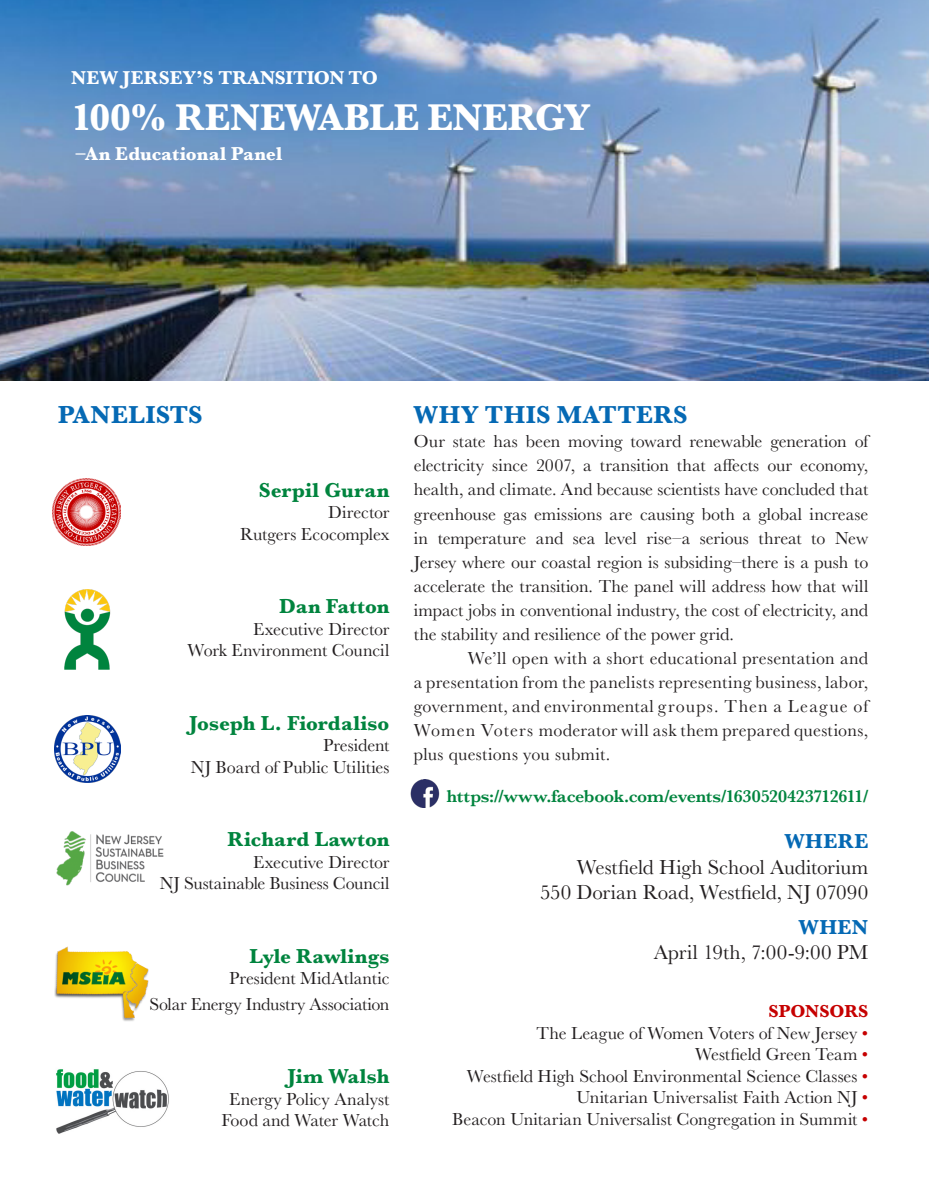
<style>
.page{position:relative;width:929px;height:1201px;background:#fff}
.page>*{position:absolute;margin:0;border:0;box-sizing:border-box;transform-origin:0 0}
.t1{font:700 38.7px "Baskerville";letter-spacing:-.015em;color:#fff}
.t2{font:700 25.5px "Baskerville";letter-spacing:.015em;color:#0569b4}
.t3{font:21px/25.5px "Baskerville";color:#231f20;text-align:right}
.t4{font:700 21px "Baskerville";letter-spacing:.005em;color:#00843e}
.t5{font:700 21px "Baskerville";letter-spacing:.02em;color:#0569b4}
.t6{font:700 19.35px "Baskerville";letter-spacing:.005em;color:#fff}
.t7{font:18px/24px "Baskerville";color:#231f20;text-align:right}
.t8{font:600 18px "Baskerville";letter-spacing:-.015em;color:#00843e}
.s1{font-weight:700;color:#c60000}
.s2{color:#c60000}
</style>
<div class="page">
<img style="left:54px;top:946px;width:95px;height:75px">
<img style="left:54px;top:715px;width:67px;height:66px">
<img style="left:56px;top:1069px;width:113px;height:65px">
<img style="left:56px;top:831px;width:108px;height:55px">
<img style="left:64px;top:589px;width:46px;height:80px">
<img style="left:53px;top:478px;width:67px;height:67px">
<img style="left:411px;top:779px;width:29px;height:28px">
<img style="left:0;top:0;width:929px;height:380px">
<svg style="left:0;top:0;width:5px;height:5px"></svg>
<svg style="left:921px;top:0;width:8px;height:5px"></svg>
<p class="t6" style="left:71px;top:66px;width:308px">NEW JERSEY’S TRANSITION TO</p>
<h1 class="t1" style="left:71px;top:95px;width:521px">100% RENEWABLE ENERGY</h1>
<p class="t6" style="left:76px;top:142px;width:208px">–An Educational Panel</p>
<h2 class="t2" style="left:58px;top:400px;width:146px">PANELISTS</h2>
<p class="t4" style="left:259px;top:477px;width:132px">Serpil Guran</p>
<p class="t7" style="left:240px;top:501px;width:151px;line-height:21.6px">Director<br>Rutgers Ecocomplex</p>
<p class="t4" style="left:279px;top:594px;width:112px">Dan Fatton</p>
<p class="t7" style="left:188px;top:618px;width:203px;line-height:21.6px">Executive Director<br>Work Environment Council</p>
<p class="t4" style="left:189px;top:710px;width:201px">Joseph L. Fiordaliso</p>
<p class="t7" style="left:191px;top:734px;width:200px;line-height:21.6px">President<br>NJ Board of Public Utilities</p>
<p class="t4" style="left:228px;top:827px;width:163px">Richard Lawton</p>
<p class="t7" style="left:160px;top:850px;width:231px;line-height:21.6px">Executive Director<br>NJ Sustainable Business Council</p>
<p class="t4" style="left:249px;top:943px;width:142px">Lyle Rawlings</p>
<p class="t7" style="left:149px;top:965px;width:241px;line-height:25.5px">President MidAtlantic<br>Solar Energy Industry Association</p>
<p class="t4" style="left:288px;top:1063px;width:103px">Jim Walsh</p>
<p class="t7" style="left:221px;top:1087px;width:169px;line-height:21.6px;text-align:center">Energy Policy Analyst<br>Food and Water Watch</p>
<h2 class="t2" style="left:414px;top:400px;width:275px">WHY THIS MATTERS</h2>
<p class="t7" style="left:414px;top:429px;width:456px;text-align:justify">Our state has been moving toward renewable generation of electricity since 2007, a transition that affects our economy, health, and climate. And because scientists have concluded that greenhouse gas emissions are causing both a global increase in temperature and sea level rise–a serious threat to New Jersey where our coastal region is subsiding–there is a push to accelerate the transition. The panel will address how that will impact jobs in conventional industry, the cost of electricity, and the stability and resilience of the power grid.</p>
<p class="t7" style="left:414px;top:645px;width:456px;text-align:justify;text-indent:54px">We’ll open with a short educational presentation and a presentation from the panelists representing business, labor, government, and environmental groups. Then a League of Women Voters moderator will ask them prepared questions, plus questions you submit.</p>
<p class="t8" style="left:447px;top:785px;width:423px">https://www.facebook.com/events/1630520423712611/</p>
<p class="t5" style="left:785px;top:829px;width:85px">WHERE</p>
<p class="t3" style="left:540px;top:853px;width:330px">Westfield High School Auditorium<br>550 Dorian Road, Westfield, NJ 07090</p>
<p class="t5" style="left:799px;top:914px;width:71px">WHEN</p>
<p class="t3" style="left:654px;top:939px;width:216px">April 19th, 7:00-9:00 PM</p>
<p class="t7" style="left:452px;top:1000px;width:417px;line-height:21.6px"><span class="s1">SPONSORS<br></span>The League of Women Voters of New Jersey <span class="s2">•<br></span>Westfield Green Team <span class="s2">•<br></span>Westfield High School Environmental Science Classes <span class="s2">• </span>Unitarian Universalist Faith Action NJ <span class="s2">•<br></span>Beacon Unitarian Universalist Congregation in Summit <span class="s2">•</span></p>
</div>
